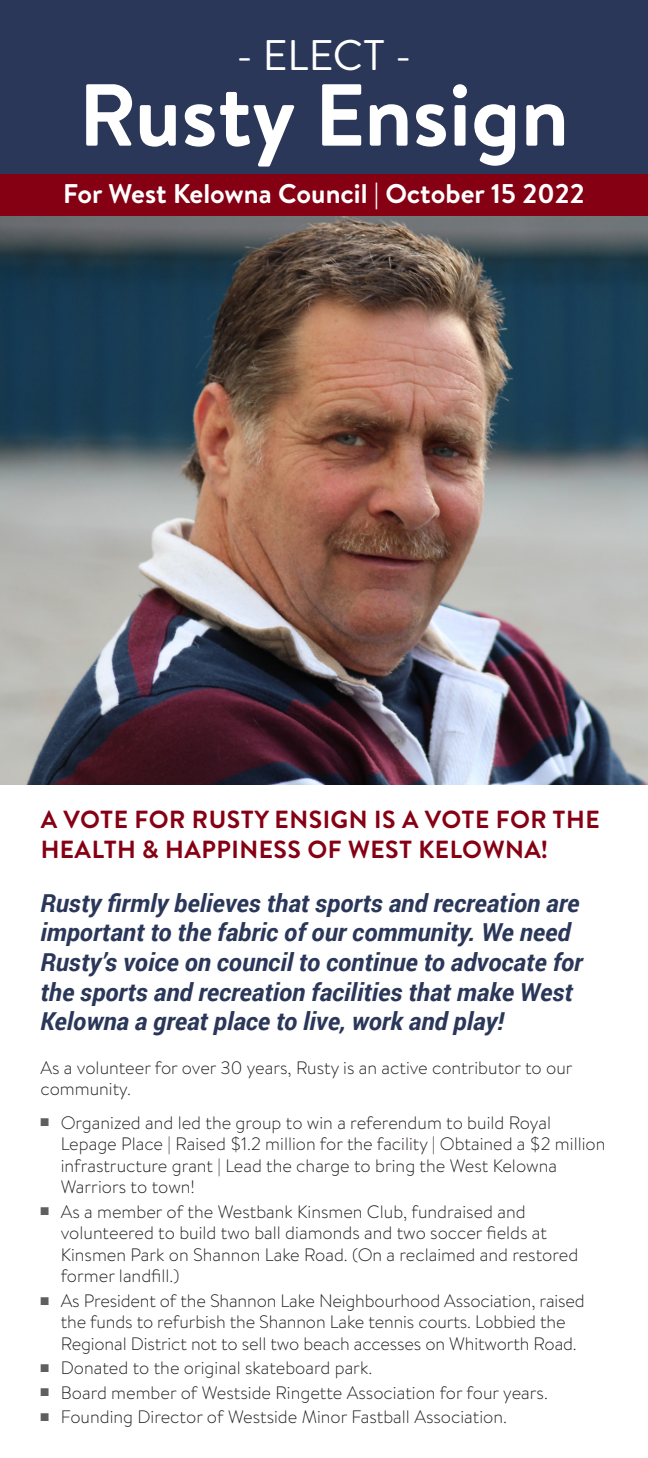
<style>
.page{position:relative;width:648px;height:1458px;background:#fff}
.page>*{position:absolute;margin:0;border:0;box-sizing:border-box;transform-origin:0 0}
.t1{font:700 87.75px "Brandon Text";color:#fff}
.t2{font:42.75px "Brandon Text";color:#fff}
.t3{font:700 27px "Brandon Text";color:#fff}
.t4{font:italic 700 24.75px/29.7px "Roboto";color:#2a3759}
.t5{font:700 24.75px/29.7px "Brandon Text";letter-spacing:.02em;color:#860013}
.t6{font:300 18px/21.6px "Brandon Text";color:#231f20}
.s1{color:#5f5f62}
</style>
<div class="page">
<img style="left:0;top:215px;width:648px;height:569px">
<div style="left:0;top:135px;width:648px;height:80px;background:#860013"></div>
<div style="left:0;top:0;width:648px;height:174px;background:#2a3759"></div>
<p class="t2" style="left:236px;top:26px;width:177px">- ELECT -</p>
<p class="t1" style="left:79px;top:54px;width:492px">Rusty Ensign</p>
<p class="t3" style="left:63px;top:175px;width:523px">For West Kelowna Council | October 15 2022</p>
<p class="t5" style="left:41px;top:804px;width:560px">A VOTE FOR RUSTY ENSIGN IS A VOTE FOR THE<br>HEALTH &amp; HAPPINESS OF WEST KELOWNA!</p>
<p class="t4" style="left:40px;top:887px;width:544px">Rusty firmly believes that sports and recreation are important to the fabric of our community. We need Rusty’s voice on council to continue to advocate for the sports and recreation facilities that make West Kelowna a great place to live, work and play!</p>
<p class="t6" style="left:40px;top:1056px;width:534px">As a volunteer for over 30 years, Rusty is an active contributor to our community.</p>
<p class="t6" style="left:61px;top:1111px;width:546px;text-indent:-20px"><span class="s1">■</span> Organized and led the group to win a referendum to build Royal Lepage Place | Raised $1.2 million for the facility | Obtained a $2 million infrastructure grant | Lead the charge to bring the West Kelowna Warriors to town!</p>
<p class="t6" style="left:61px;top:1200px;width:519px;text-indent:-20px"><span class="s1">■</span> As a member of the Westbank Kinsmen Club, fundraised and volunteered to build two ball diamonds and two soccer fields at Kinsmen Park on Shannon Lake Road. (On a reclaimed and restored former landfill.)</p>
<p class="t6" style="left:61px;top:1289px;width:526px;text-indent:-20px"><span class="s1">■</span> As President of the Shannon Lake Neighbourhood Association, raised the funds to refurbish the Shannon Lake tennis courts. Lobbied the<br>Regional District not to sell two beach accesses on Whitworth Road.</p>
<p class="t6" style="left:40px;top:1357px;width:333px"><span class="s1">■</span> Donated to the original skateboard park.</p>
<p class="t6" style="left:40px;top:1381px;width:509px"><span class="s1">■</span> Board member of Westside Ringette Association for four years.</p>
<p class="t6" style="left:40px;top:1405px;width:468px"><span class="s1">■</span> Founding Director of Westside Minor Fastball Association.</p>
</div>
